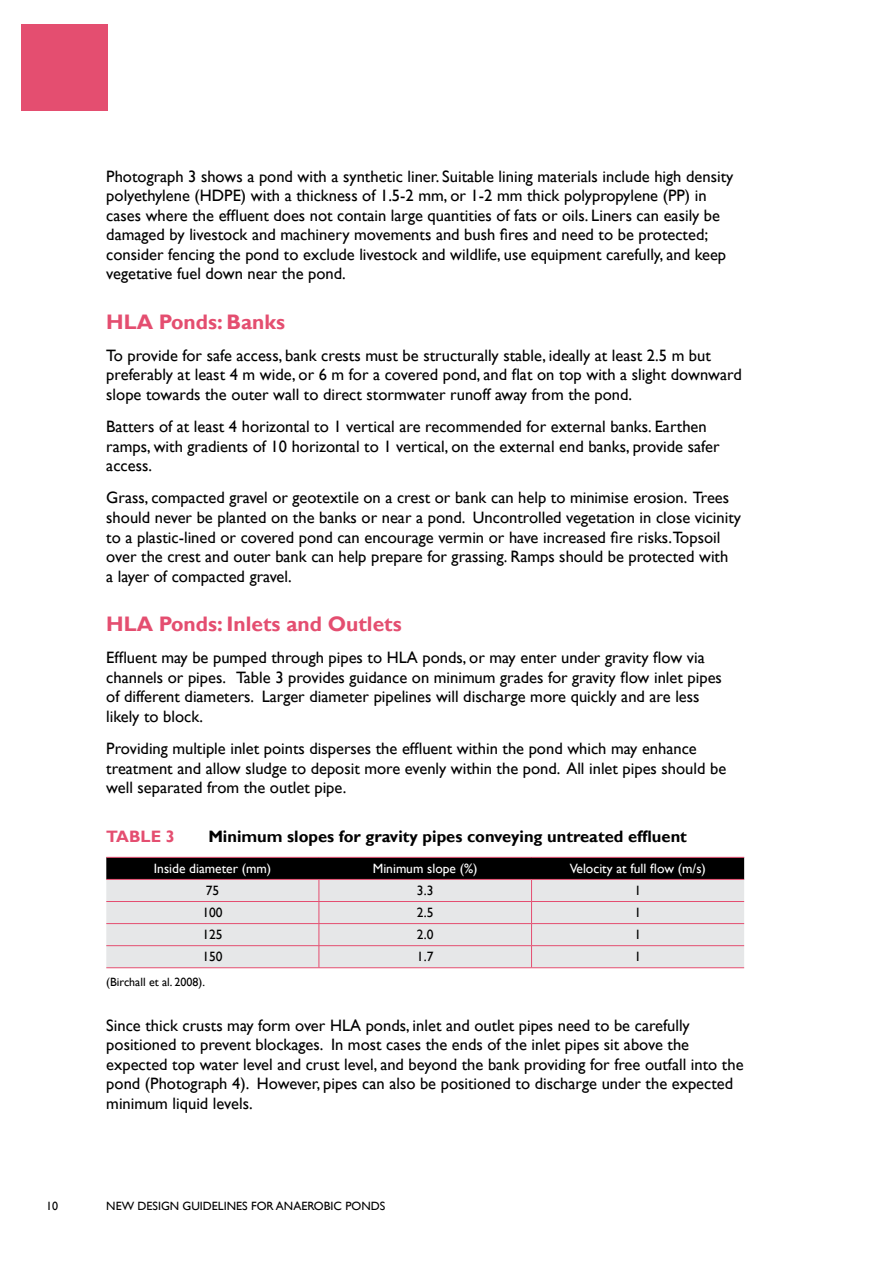
<style>
.page{position:relative;width:893px;height:1263px;background:#fff}
.page>*{position:absolute;margin:0;border:0;box-sizing:border-box;transform-origin:0 0}
.t1{font:700 21px "Gill Sans";color:#e44e70}
.t2{font:16.5px/19.5px "Gill Sans";color:#000}
.t3{font:700 16.5px "Gill Sans";color:#000}
.t4{font:700 16.5px "Gill Sans";color:#e44e70}
.t5{font:13.5px "Gill Sans";color:#fff}
.t6{font:13.5px "Gill Sans";color:#000}
.t7{font:12px "Gill Sans";color:#000}
</style>
<div class="page">
<div style="left:21px;top:24px;width:86px;height:87px;background:#e44e70"></div>
<hr style="left:106px;top:967px;width:213px;height:1px;background:#e44e70">
<hr style="left:319px;top:967px;width:212px;height:1px;background:#e44e70">
<hr style="left:531px;top:967px;width:213px;height:1px;background:#e44e70">
<svg style="left:106px;top:857px;width:638px;height:110px;background:#b9b3b6"></svg>
<p class="t2" style="left:106px;top:166px;width:629px">Photograph 3 shows a pond with a synthetic liner. Suitable lining materials include high density polyethylene (HDPE) with a thickness of 1.5-2 mm, or 1-2 mm thick polypropylene (PP) in cases where the effluent does not contain large quantities of fats or oils. Liners can easily be damaged by livestock and machinery movements and bush fires and need to be protected; consider fencing the pond to exclude livestock and wildlife, use equipment carefully, and keep vegetative fuel down near the pond.</p>
<p class="t1" style="left:106px;top:309px;width:180px">HLA Ponds: Banks</p>
<p class="t2" style="left:106px;top:346px;width:637px">To provide for safe access, bank crests must be structurally stable, ideally at least 2.5 m but preferably at least 4 m wide, or 6 m for a covered pond, and flat on top with a slight downward slope towards the outer wall to direct stormwater runoff away from the pond.</p>
<p class="t2" style="left:106px;top:417px;width:615px">Batters of at least 4 horizontal to 1 vertical are recommended for external banks. Earthen ramps, with gradients of 10 horizontal to 1 vertical, on the external end banks, provide safer access.</p>
<p class="t2" style="left:106px;top:488px;width:636px">Grass, compacted gravel or geotextile on a crest or bank can help to minimise erosion. Trees should never be planted on the banks or near a pond. Uncontrolled vegetation in close vicinity to a plastic-lined or covered pond can encourage vermin or have increased fire risks.Topsoil over the crest and outer bank can help prepare for grassing. Ramps should be protected with<br>a layer of compacted gravel.</p>
<p class="t1" style="left:106px;top:611px;width:297px">HLA Ponds: Inlets and Outlets</p>
<p class="t2" style="left:106px;top:648px;width:617px">Effluent may be pumped through pipes to HLA ponds, or may enter under gravity flow via channels or pipes. Table 3 provides guidance on minimum grades for gravity flow inlet pipes of different diameters. Larger diameter pipelines will discharge more quickly and are less likely to block.</p>
<p class="t2" style="left:106px;top:739px;width:621px">Providing multiple inlet points disperses the effluent within the pond which may enhance treatment and allow sludge to deposit more evenly within the pond. All inlet pipes should be well separated from the outlet pipe.</p>
<p class="t4" style="left:106px;top:827px;width:70px">TABLE 3</p>
<p class="t3" style="left:208px;top:827px;width:480px">Minimum slopes for gravity pipes conveying untreated effluent</p>
<p class="t5" style="left:154px;top:861px;width:119px">Inside diameter (mm)</p>
<p class="t5" style="left:373px;top:861px;width:106px">Minimum slope (%)</p>
<p class="t5" style="left:570px;top:861px;width:138px">Velocity at full flow (m/s)</p>
<p class="t6" style="left:206px;top:883px;width:15px">75</p>
<p class="t6" style="left:417px;top:883px;width:18px">3.3</p>
<p class="t6" style="left:634px;top:883px;width:8px">1</p>
<p class="t6" style="left:202px;top:905px;width:22px">100</p>
<p class="t6" style="left:417px;top:905px;width:18px">2.5</p>
<p class="t6" style="left:634px;top:905px;width:8px">1</p>
<p class="t6" style="left:202px;top:927px;width:22px">125</p>
<p class="t6" style="left:417px;top:927px;width:18px">2.0</p>
<p class="t6" style="left:634px;top:927px;width:8px">1</p>
<p class="t6" style="left:202px;top:949px;width:22px">150</p>
<p class="t6" style="left:417px;top:949px;width:18px">1.7</p>
<p class="t6" style="left:634px;top:949px;width:8px">1</p>
<p class="t7" style="left:106px;top:975px;width:100px">(Birchall et al. 2008).</p>
<p class="t2" style="left:106px;top:1016px;width:639px">Since thick crusts may form over HLA ponds, inlet and outlet pipes need to be carefully positioned to prevent blockages. In most cases the ends of the inlet pipes sit above the expected top water level and crust level, and beyond the bank providing for free outfall into the pond (Photograph 4). However, pipes can also be positioned to discharge under the expected minimum liquid levels.</p>
<p class="t7" style="left:46px;top:1199px;width:13px">10</p>
<p class="t7" style="left:106px;top:1199px;width:280px">NEW DESIGN GUIDELINES FOR ANAEROBIC PONDS</p>
</div>
